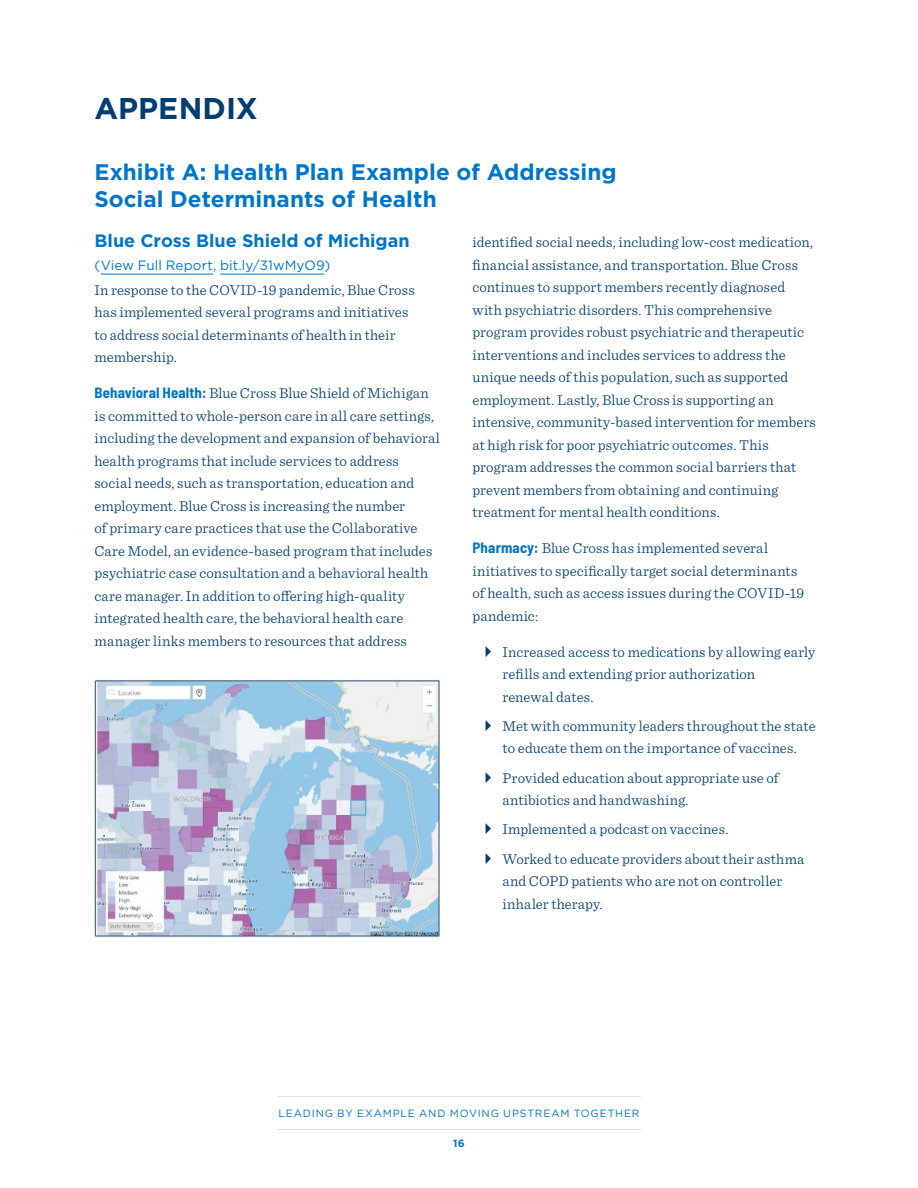
<style>
.page{position:relative;width:918px;height:1188px;background:#fff}
.page>*{position:absolute;margin:0;border:0;box-sizing:border-box;transform-origin:0 0}
.t1{font:700 30px "Gotham";color:#003d71}
.t2{font:700 22.5px/27px "Gotham";color:#0076c8}
.t3{font:700 18px "Gotham";color:#0076c8}
.t4{font:300 15px/22.5px "Sentinel";letter-spacing:.01em;color:#003d71}
.t5{font:13.5px "Gotham";letter-spacing:.005em;color:#0076c8}
.t6{font:10.5px "Gotham";letter-spacing:.08em;color:#0076c8}
.t7{font:700 10.5px "Gotham";color:#0076c8}
.s1{font-family:"Barlow";font-weight:700;font-stretch:semi-condensed;color:#0076c8}
</style>
<div class="page">
<hr style="left:277px;top:1096px;width:364px;height:1px;background:#e4e1d8">
<hr style="left:277px;top:1129px;width:364px;height:1px;background:#e4e1d8">
<hr style="left:101px;top:274px;width:112px;height:1px;background:#0076c8">
<hr style="left:220px;top:274px;width:105px;height:1px;background:#0076c8">
<img style="left:94px;top:679px;width:346px;height:259px">
<h1 class="t1" style="left:94px;top:91px;width:165px">APPENDIX</h1>
<h2 class="t2" style="left:94px;top:158px;width:524px">Exhibit A: Health Plan Example of Addressing<br>Social Determinants of Health</h2>
<p class="t3" style="left:94px;top:230px;width:317px">Blue Cross Blue Shield of Michigan</p>
<p class="t5" style="left:94px;top:257px;width:237px">(View Full Report, bit.ly/31wMyO9)</p>
<p class="t4" style="left:94px;top:278px;width:322px">In response to the COVID-19 pandemic, Blue Cross has implemented several programs and initiatives to address social determinants of health in their membership.</p>
<p class="t4" style="left:94px;top:381px;width:347px"><span class="s1">Behavioral Health:</span> Blue Cross Blue Shield of Michigan is committed to whole-person care in all care settings, including the development and expansion of behavioral health programs that include services to address social needs, such as transportation, education and employment. Blue Cross is increasing the number<br>of primary care practices that use the Collaborative Care Model, an evidence-based program that includes psychiatric case consultation and a behavioral health care manager. In addition to offering high-quality integrated health care, the behavioral health care manager links members to resources that address</p>
<p class="t4" style="left:472px;top:230px;width:345px">identified social needs, including low-cost medication, financial assistance, and transportation. Blue Cross continues to support members recently diagnosed with psychiatric disorders. This comprehensive program provides robust psychiatric and therapeutic interventions and includes services to address the unique needs of this population, such as supported employment. Lastly, Blue Cross is supporting an intensive, community-based intervention for members at high risk for poor psychiatric outcomes. This program addresses the common social barriers that prevent members from obtaining and continuing treatment for mental health conditions.</p>
<p class="t4" style="left:472px;top:536px;width:333px"><span class="s1">Pharmacy:</span> Blue Cross has implemented several initiatives to specifically target social determinants of health, such as access issues during the COVID-19 pandemic:</p>
<p class="t4" style="left:502px;top:639px;width:314px">Increased access to medications by allowing early refills and extending prior authorization<br>renewal dates.</p>
<p class="t4" style="left:502px;top:714px;width:315px">Met with community leaders throughout the state to educate them on the importance of vaccines.</p>
<p class="t4" style="left:502px;top:765px;width:278px">Provided education about appropriate use of antibiotics and handwashing.</p>
<p class="t4" style="left:502px;top:814px;width:303px;line-height:29.2px">Implemented a podcast on vaccines.<br>Worked to educate providers about their asthma</p>
<p class="t4" style="left:502px;top:869px;width:281px">and COPD patients who are not on controller inhaler therapy.</p>
<p class="t6" style="left:279px;top:1108px;width:362px">LEADING BY EXAMPLE AND MOVING UPSTREAM TOGETHER</p>
<p class="t7" style="left:453px;top:1137px;width:13px">16</p>
</div>
